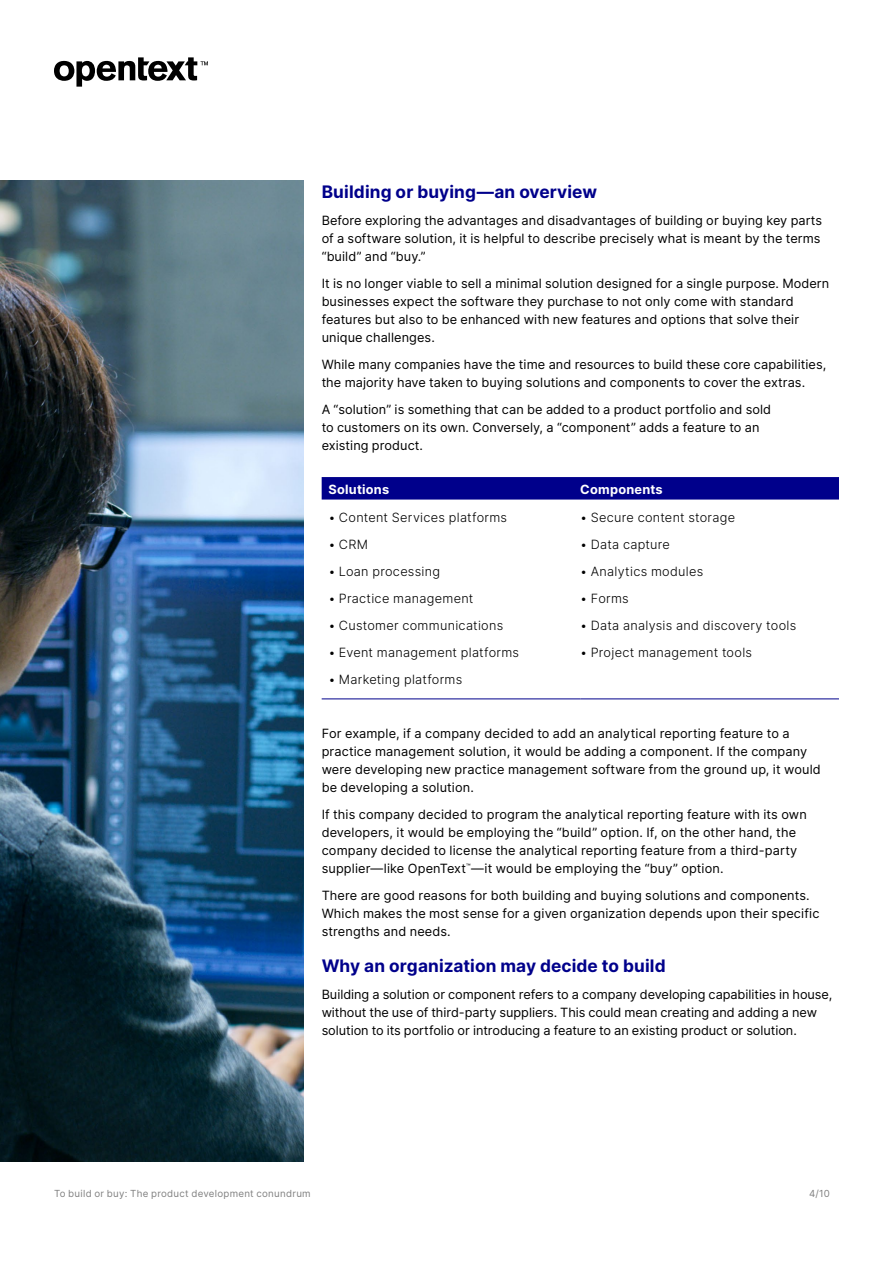
<style>
.page{position:relative;width:893px;height:1263px;background:#fff}
.page>*{position:absolute;margin:0;border:0;box-sizing:border-box;transform-origin:0 0}
.t1{font:700 17.25px "Inter";letter-spacing:.005em;color:#00008b}
.Body{font:12.75px/18px "Inter";letter-spacing:.005em;color:#000}
.t2{font:300 12.75px "Inter";letter-spacing:.02em;color:#000}
.Table_H1{font:700 12.75px "Inter";letter-spacing:.02em;color:#fff}
.t3{font:9.75px "Inter";letter-spacing:.025em;color:#808080}
</style>
<div class="page">
<svg style="left:54px;top:57px;width:154px;height:30px"></svg>
<img style="left:0;top:180px;width:304px;height:981px">
<svg style="left:322px;top:477px;width:517px;height:23px;background:#05058d"></svg>
<hr style="left:322px;top:699px;width:258px;height:1px;background:#00008b">
<hr style="left:580px;top:699px;width:259px;height:1px;background:#00008b">
<h3 class="t1" style="left:322px;top:179px;width:277px">Building or buying—an overview</h3>
<p class="Body" style="left:322px;top:211px;width:502px">Before exploring the advantages and disadvantages of building or buying key parts of a software solution, it is helpful to describe precisely what is meant by the terms “build” and “buy.”</p>
<p class="Body" style="left:322px;top:274px;width:509px">It is no longer viable to sell a minimal solution designed for a single purpose. Modern businesses expect the software they purchase to not only come with standard features but also to be enhanced with new features and options that solve their unique challenges.</p>
<p class="Body" style="left:322px;top:355px;width:506px">While many companies have the time and resources to build these core capabilities, the majority have taken to buying solutions and components to cover the extras.</p>
<p class="Body" style="left:322px;top:400px;width:451px">A “solution” is something that can be added to a product portfolio and sold to customers on its own. Conversely, a “component” adds a feature to an existing product.</p>
<p class="Table_H1" style="left:328px;top:480px;width:62px">Solutions</p>
<p class="Table_H1" style="left:580px;top:480px;width:84px">Components</p>
<p class="t2" style="left:328px;top:509px;width:180px">• Content Services platforms</p>
<p class="t2" style="left:328px;top:536px;width:41px">• CRM</p>
<p class="t2" style="left:328px;top:563px;width:113px">• Loan processing</p>
<p class="t2" style="left:328px;top:590px;width:146px">• Practice management</p>
<p class="t2" style="left:328px;top:617px;width:176px">• Customer communications</p>
<p class="t2" style="left:328px;top:644px;width:192px">• Event management platforms</p>
<p class="t2" style="left:328px;top:671px;width:135px">• Marketing platforms</p>
<p class="t2" style="left:580px;top:509px;width:156px">• Secure content storage</p>
<p class="t2" style="left:580px;top:536px;width:91px">• Data capture</p>
<p class="t2" style="left:580px;top:563px;width:124px">• Analytics modules</p>
<p class="t2" style="left:580px;top:590px;width:50px">• Forms</p>
<p class="t2" style="left:580px;top:617px;width:217px">• Data analysis and discovery tools</p>
<p class="t2" style="left:580px;top:644px;width:173px">• Project management tools</p>
<p class="Body" style="left:322px;top:724px;width:501px">For example, if a company decided to add an analytical reporting feature to a practice management solution, it would be adding a component. If the company were developing new practice management software from the ground up, it would be developing a solution.</p>
<p class="Body" style="left:322px;top:805px;width:487px">If this company decided to program the analytical reporting feature with its own developers, it would be employing the “build” option. If, on the other hand, the company decided to license the analytical reporting feature from a third-party supplier—like OpenText<sup>™</sup>—it would be employing the “buy” option.</p>
<p class="Body" style="left:322px;top:886px;width:499px">There are good reasons for both building and buying solutions and components.<br>Which makes the most sense for a given organization depends upon their specific strengths and needs.</p>
<h3 class="t1" style="left:322px;top:953px;width:346px">Why an organization may decide to build</h3>
<p class="Body" style="left:322px;top:985px;width:512px">Building a solution or component refers to a company developing capabilities in house, without the use of third-party suppliers. This could mean creating and adding a new solution to its portfolio or introducing a feature to an existing product or solution.</p>
<p class="t3" style="left:54px;top:1186px;width:258px">To build or buy: The product development conundrum</p>
<p class="t3" style="left:809px;top:1186px;width:22px">4/10</p>
</div>
